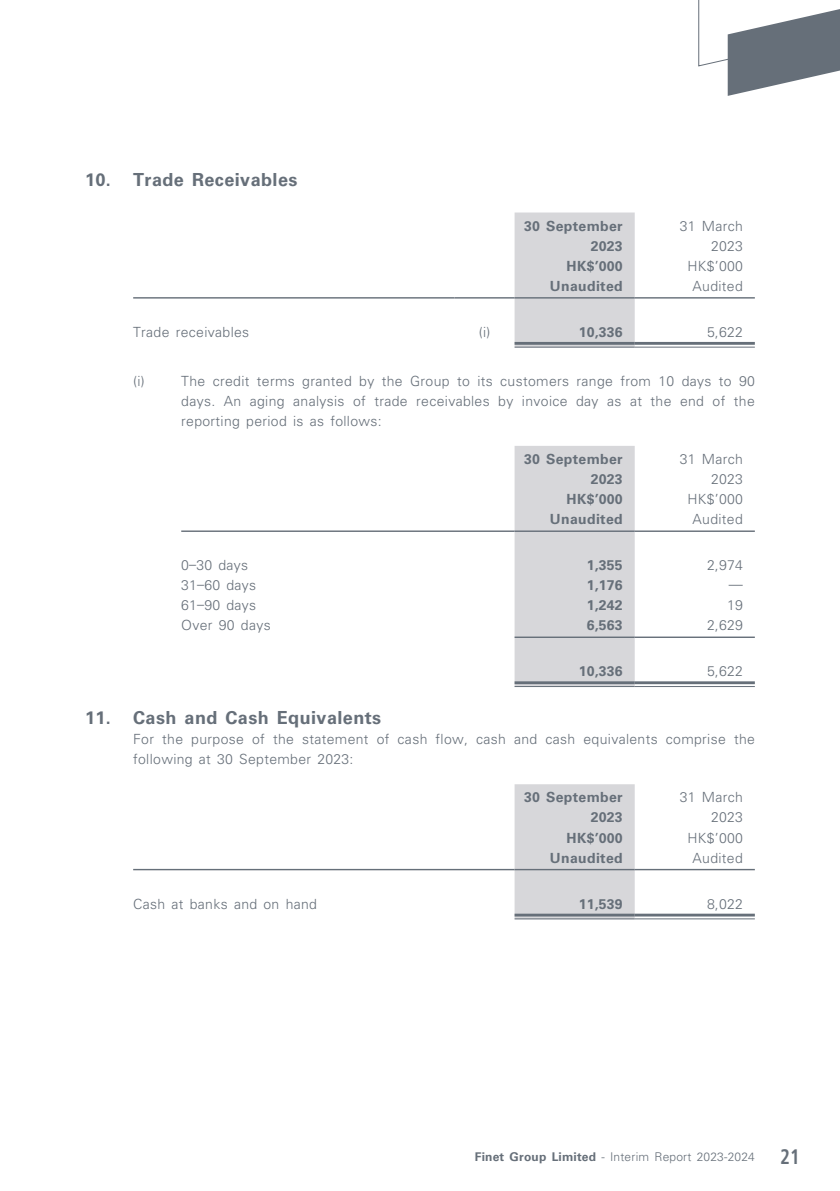
<style>
.page{position:relative;width:840px;height:1191px;background:#fff}
.page>*{position:absolute;margin:0;border:0;box-sizing:border-box;transform-origin:0 0}
._17_H1__Note{font:700 18px "Univers LT Std";letter-spacing:.025em;color:#666f79}
._22____IN2__Note{font:300 14px/20px "Univers LT Std";letter-spacing:.025em;color:#666f79;text-align:justify}
._02_Note_Text{font:700 14px/20px "Univers LT Std";letter-spacing:.025em;color:#666f79;text-align:right}
._02_Note_Text-2{font:300 14px/20px "Univers LT Std";letter-spacing:.025em;color:#666f79;text-align:right}
._26___P2__Note{font:300 14px/20px "Univers LT Std";letter-spacing:.025em;color:#666f79}
._29_Table_Stub__Note{font:300 14px "Univers LT Std";letter-spacing:.025em;color:#666f79}
.t1{font:300 12px "Univers LT Std";letter-spacing:.015em;color:#666f79}
.s1{font-weight:700}
.s2{font-family:"Frutiger LT Std";font-weight:700;font-stretch:condensed;font-size:21px}
</style>
<div class="page">
<svg style="left:698px;top:0;width:141px;height:96px"></svg>
<div style="left:514px;top:212px;width:120px;height:135px;background:#d7d7da"></div>
<hr style="left:133px;top:297px;width:321px;height:1px;background:#666f79">
<hr style="left:454px;top:297px;width:60px;height:1px;background:#666f79">
<hr style="left:514px;top:297px;width:120px;height:1px;background:#666f79">
<hr style="left:634px;top:297px;width:120px;height:1px;background:#666f79">
<hr style="left:514px;top:342px;width:120px;height:3px;background:#666f79">
<hr style="left:514px;top:347px;width:120px;height:1px;background:#666f79">
<hr style="left:634px;top:342px;width:120px;height:3px;background:#666f79">
<hr style="left:634px;top:347px;width:120px;height:1px;background:#666f79">
<div style="left:514px;top:446px;width:120px;height:240px;background:#d7d7da"></div>
<hr style="left:181px;top:530px;width:333px;height:2px;background:#666f79">
<hr style="left:514px;top:530px;width:120px;height:2px;background:#666f79">
<hr style="left:634px;top:530px;width:120px;height:2px;background:#666f79">
<hr style="left:514px;top:636px;width:120px;height:2px;background:#666f79">
<hr style="left:634px;top:636px;width:120px;height:2px;background:#666f79">
<hr style="left:514px;top:681px;width:120px;height:3px;background:#666f79">
<hr style="left:514px;top:686px;width:120px;height:1px;background:#666f79">
<hr style="left:634px;top:681px;width:120px;height:3px;background:#666f79">
<hr style="left:634px;top:686px;width:120px;height:1px;background:#666f79">
<div style="left:514px;top:784px;width:120px;height:134px;background:#d7d7da"></div>
<hr style="left:133px;top:869px;width:381px;height:1px;background:#666f79">
<hr style="left:514px;top:869px;width:120px;height:1px;background:#666f79">
<hr style="left:634px;top:869px;width:120px;height:1px;background:#666f79">
<hr style="left:514px;top:913px;width:120px;height:3px;background:#666f79">
<hr style="left:514px;top:918px;width:120px;height:1px;background:#666f79">
<hr style="left:634px;top:913px;width:120px;height:3px;background:#666f79">
<hr style="left:634px;top:918px;width:120px;height:1px;background:#666f79">
<p class="_17_H1__Note" style="left:85px;top:169px;width:214px">10. Trade Receivables</p>
<p class="_02_Note_Text" style="left:523px;top:216px;width:100px">30 September<br>2023</p>
<p class="_02_Note_Text-2" style="left:679px;top:216px;width:64px">31 March<br>2023</p>
<p class="_02_Note_Text" style="left:566px;top:256px;width:58px">HK$’000</p>
<p class="_02_Note_Text-2" style="left:687px;top:256px;width:57px">HK$’000</p>
<p class="_02_Note_Text" style="left:549px;top:276px;width:74px">Unaudited</p>
<p class="_02_Note_Text-2" style="left:692px;top:276px;width:52px">Audited</p>
<p class="_29_Table_Stub__Note" style="left:133px;top:323px;width:117px">Trade receivables</p>
<p class="_02_Note_Text-2" style="left:478px;top:322px;width:13px">(i)</p>
<p class="_02_Note_Text" style="left:578px;top:322px;width:45px">10,336</p>
<p class="_02_Note_Text-2" style="left:706px;top:322px;width:37px">5,622</p>
<p class="_22____IN2__Note" style="left:133px;top:371px;width:13px">(i)</p>
<p class="_22____IN2__Note" style="left:181px;top:371px;width:575px">The credit terms granted by the Group to its customers range from 10 days to 90 days. An aging analysis of trade receivables by invoice day as at the end of the reporting period is as follows:</p>
<p class="_02_Note_Text" style="left:523px;top:449px;width:100px">30 September<br>2023</p>
<p class="_02_Note_Text-2" style="left:679px;top:449px;width:64px">31 March<br>2023</p>
<p class="_02_Note_Text" style="left:566px;top:489px;width:58px">HK$’000</p>
<p class="_02_Note_Text-2" style="left:687px;top:489px;width:57px">HK$’000</p>
<p class="_02_Note_Text" style="left:549px;top:509px;width:74px">Unaudited</p>
<p class="_02_Note_Text-2" style="left:692px;top:509px;width:52px">Audited</p>
<p class="_29_Table_Stub__Note" style="left:181px;top:557px;width:68px">0–30 days</p>
<p class="_02_Note_Text" style="left:586px;top:555px;width:37px">1,355</p>
<p class="_02_Note_Text-2" style="left:706px;top:555px;width:37px">2,974</p>
<p class="_29_Table_Stub__Note" style="left:181px;top:577px;width:76px">31–60 days</p>
<p class="_02_Note_Text" style="left:586px;top:575px;width:37px">1,176</p>
<p class="_02_Note_Text-2" style="left:728px;top:574px;width:15px">—</p>
<p class="_29_Table_Stub__Note" style="left:181px;top:597px;width:76px">61–90 days</p>
<p class="_02_Note_Text" style="left:586px;top:595px;width:37px">1,242</p>
<p class="_02_Note_Text-2" style="left:726px;top:595px;width:17px">19</p>
<p class="_29_Table_Stub__Note" style="left:181px;top:617px;width:91px">Over 90 days</p>
<p class="_02_Note_Text" style="left:586px;top:615px;width:37px">6,563</p>
<p class="_02_Note_Text-2" style="left:706px;top:615px;width:37px">2,629</p>
<p class="_02_Note_Text" style="left:578px;top:661px;width:45px">10,336</p>
<p class="_02_Note_Text-2" style="left:706px;top:661px;width:37px">5,622</p>
<p class="_17_H1__Note" style="left:85px;top:707px;width:297px">11. Cash and Cash Equivalents</p>
<p class="_26___P2__Note" style="left:133px;top:729px;width:623px">For the purpose of the statement of cash flow, cash and cash equivalents comprise the following at 30 September 2023:</p>
<p class="_02_Note_Text" style="left:523px;top:787px;width:100px">30 September<br>2023</p>
<p class="_02_Note_Text-2" style="left:679px;top:787px;width:64px">31 March<br>2023</p>
<p class="_02_Note_Text" style="left:566px;top:827px;width:58px">HK$’000</p>
<p class="_02_Note_Text-2" style="left:687px;top:827px;width:57px">HK$’000</p>
<p class="_02_Note_Text" style="left:549px;top:847px;width:74px">Unaudited</p>
<p class="_02_Note_Text-2" style="left:692px;top:847px;width:52px">Audited</p>
<p class="_29_Table_Stub__Note" style="left:133px;top:895px;width:185px">Cash at banks and on hand</p>
<p class="_02_Note_Text" style="left:578px;top:893px;width:45px">11,539</p>
<p class="_02_Note_Text-2" style="left:706px;top:893px;width:37px">8,022</p>
<p class="t1" style="left:474px;top:1149px;width:326px"><span class="s1">Finet Group Limited</span> - Interim Report 2023-2024 <span class="s2">21</span></p>
</div>
